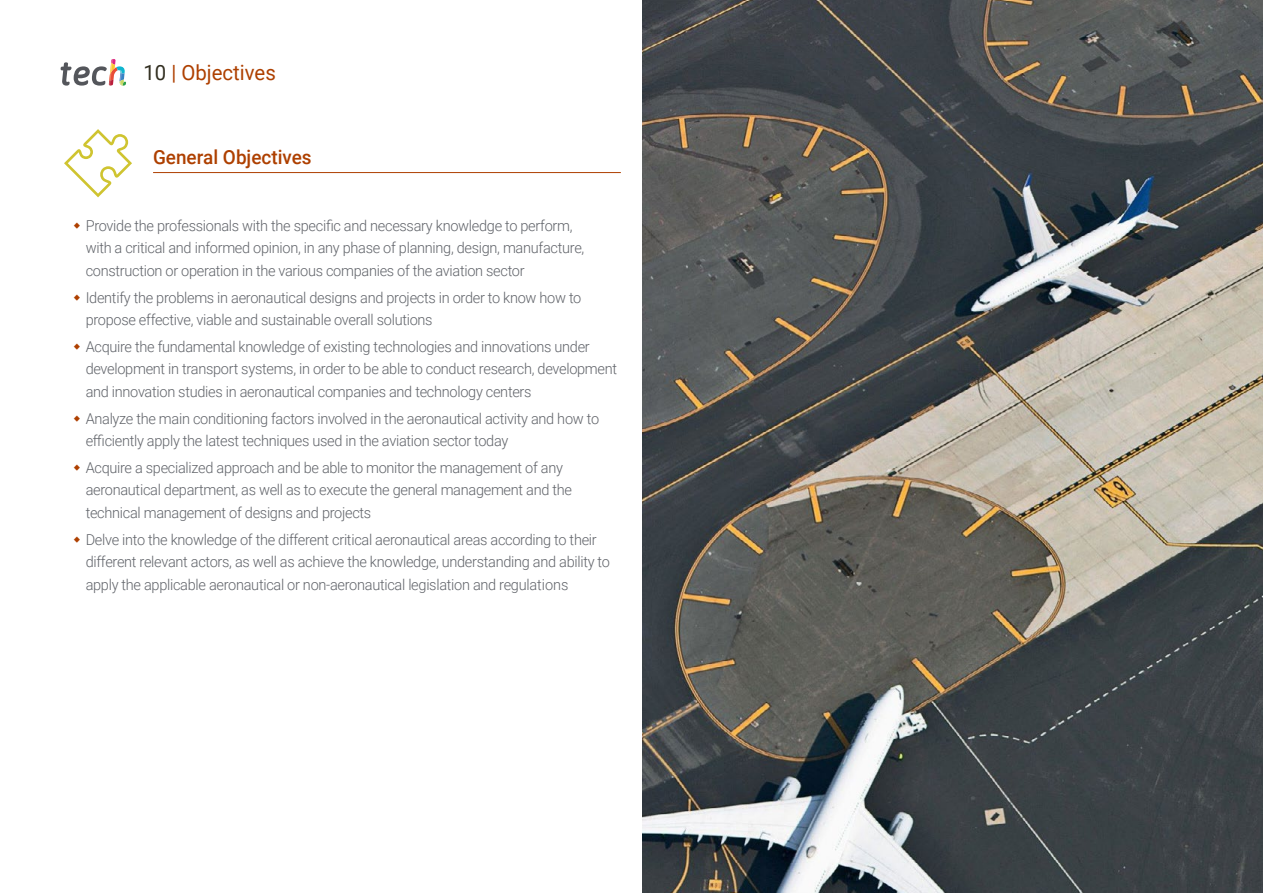
<style>
.page{position:relative;width:1263px;height:893px;background:#fff}
.page>*{position:absolute;margin:0;border:0;box-sizing:border-box;transform-origin:0 0}
.t1{font:21px "Roboto";color:#ae4000}
.t2{font:500 19.5px "Roboto";color:#ae4000}
.t3{font:300 15px/22.5px "Roboto";letter-spacing:-.02em;color:#61646a}
.s1{color:#312e20}
</style>
<div class="page">
<hr style="left:153px;top:172px;width:468px;height:1px;background:#ae4000">
<svg style="left:64px;top:129px;width:68px;height:68px"></svg>
<img style="left:642px;top:0;width:621px;height:893px">
<svg style="left:61px;top:59px;width:65px;height:27px"></svg>
<h1 class="t1" style="left:144px;top:57px;width:134px"><span class="s1">10</span> | Objectives</h1>
<h2 class="t2" style="left:153px;top:144px;width:160px">General Objectives</h2>
<p class="t3" style="left:86px;top:214px;width:500px">Provide the professionals with the specific and necessary knowledge to perform, with a critical and informed opinion, in any phase of planning, design, manufacture, construction or operation in the various companies of the aviation sector</p>
<p class="t3" style="left:86px;top:285px;width:497px">Identify the problems in aeronautical designs and projects in order to know how to propose effective, viable and sustainable overall solutions</p>
<p class="t3" style="left:86px;top:335px;width:533px">Acquire the fundamental knowledge of existing technologies and innovations under development in transport systems, in order to be able to conduct research, development and innovation studies in aeronautical companies and technology centers</p>
<p class="t3" style="left:86px;top:406px;width:515px">Analyze the main conditioning factors involved in the aeronautical activity and how to efficiently apply the latest techniques used in the aviation sector today</p>
<p class="t3" style="left:86px;top:456px;width:488px">Acquire a specialized approach and be able to monitor the management of any aeronautical department, as well as to execute the general management and the technical management of designs and projects</p>
<p class="t3" style="left:86px;top:527px;width:526px">Delve into the knowledge of the different critical aeronautical areas according to their different relevant actors, as well as achieve the knowledge, understanding and ability to apply the applicable aeronautical or non-aeronautical legislation and regulations</p>
</div>
